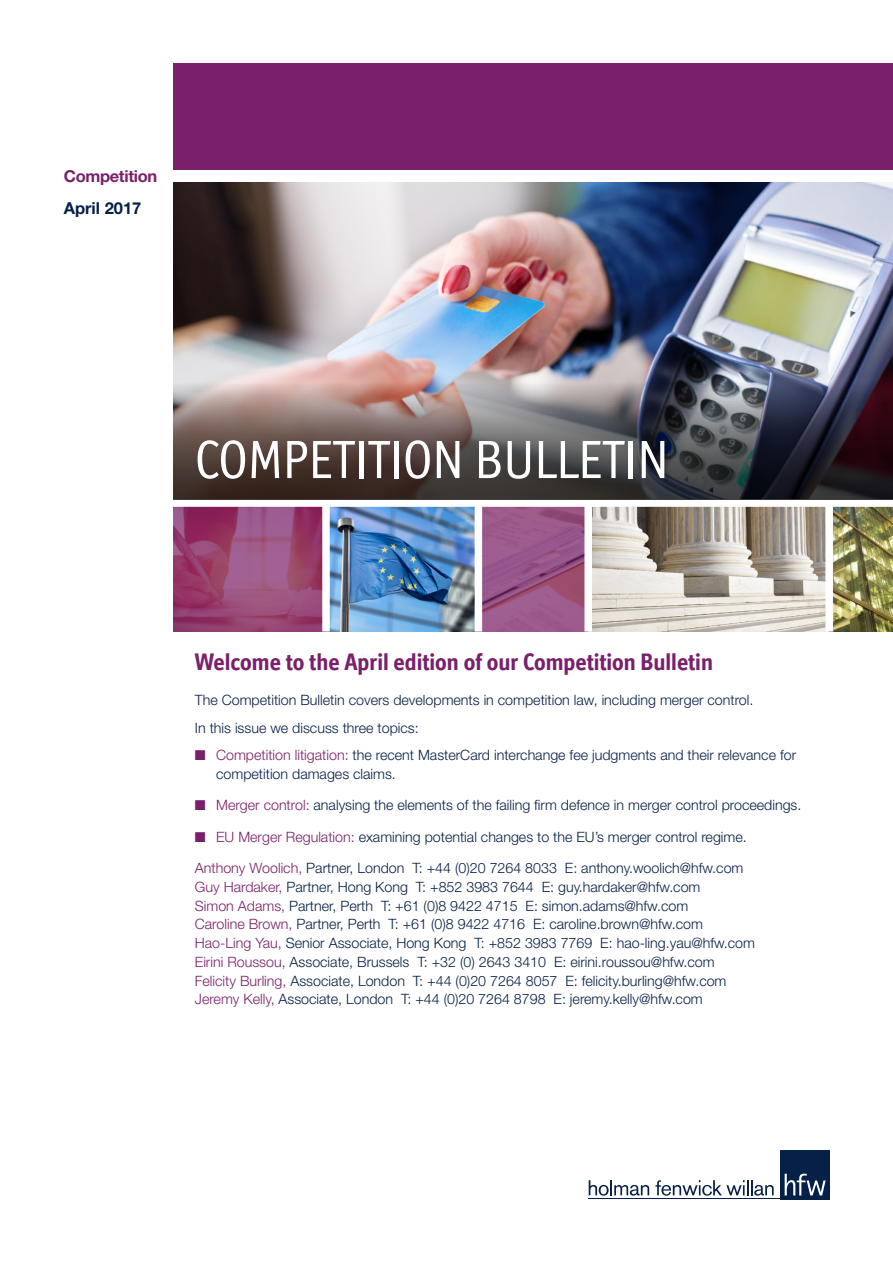
<style>
.page{position:relative;width:893px;height:1263px;background:#fff}
.page>*{position:absolute;margin:0;border:0;box-sizing:border-box;transform-origin:0 0}
.t1{font:54px "Officina Display ITC Std";color:#fff}
.t2{font:700 24px "Officina Display ITC Std";color:#7a206a}
.t3{font:700 16.5px "Helvetica Neue LT Std";letter-spacing:-.02em;color:#7a206a}
.t4{font:700 16.5px "Helvetica Neue LT Std";color:#062047}
.t5{font:300 14.25px/18.8px "Helvetica Neue LT Std";color:#062047}
.s1{color:#7a206a}
</style>
<div class="page">
<div style="left:780px;top:1150px;width:49px;height:49px;background:#062047"></div>
<svg style="left:589px;top:1180px;width:60px;height:16px"></svg>
<svg style="left:655px;top:1180px;width:119px;height:16px"></svg>
<svg style="left:785px;top:1174px;width:41px;height:21px"></svg>
<hr style="left:588px;top:1198px;width:241px;height:1px;background:#062047">
<div style="left:174px;top:64px;width:719px;height:106px;background:#7a206a"></div>
<img style="left:174px;top:183px;width:719px;height:120px">
<img style="left:174px;top:507px;width:148px;height:124px">
<img style="left:330px;top:507px;width:145px;height:124px">
<img style="left:482px;top:507px;width:102px;height:124px">
<img style="left:592px;top:507px;width:233px;height:124px">
<img style="left:833px;top:507px;width:60px;height:124px">
<img style="left:174px;top:303px;width:719px;height:196px">
<p class="t3" style="left:64px;top:166px;width:95px">Competition</p>
<p class="t4" style="left:64px;top:198px;width:79px">April 2017</p>
<h1 class="t1" style="left:195px;top:428px;width:475px">COMPETITION BULLETIN</h1>
<h2 class="t2" style="left:195px;top:647px;width:520px">Welcome to the April edition of our Competition Bulletin</h2>
<p class="t5" style="left:195px;top:686px;width:560px;line-height:27.3px">The Competition Bulletin covers developments in competition law, including merger control.<br>In this issue we discuss three topics:</p>
<p class="t5" style="left:216px;top:745px;width:581px;text-indent:-21px"><span class="s1">■ Competition litigation:</span> the recent MasterCard interchange fee judgments and their relevance for competition damages claims.</p>
<p class="t5" style="left:195px;top:795px;width:608px"><span class="s1">■ Merger control:</span> analysing the elements of the failing firm defence in merger control proceedings.</p>
<p class="t5" style="left:195px;top:827px;width:553px"><span class="s1">■ EU Merger Regulation:</span> examining potential changes to the EU’s merger control regime.</p>
<p class="t5" style="left:195px;top:858px;width:562px"><span class="s1">Anthony Woolich,</span> Partner, London T: +44 (0)20 7264 8033 E: anthony.woolich@hfw.com <span class="s1">Guy Hardaker,</span> Partner, Hong Kong T: +852 3983 7644 E: guy.hardaker@hfw.com<br><span class="s1">Simon Adams,</span> Partner, Perth T: +61 (0)8 9422 4715 E: simon.adams@hfw.com<br><span class="s1">Caroline Brown,</span> Partner, Perth T: +61 (0)8 9422 4716 E: caroline.brown@hfw.com <span class="s1">Hao-Ling Yau,</span> Senior Associate, Hong Kong T: +852 3983 7769 E: hao-ling.yau@hfw.com <span class="s1">Eirini Roussou,</span> Associate, Brussels T: +32 (0) 2643 3410 E: eirini.roussou@hfw.com <span class="s1">Felicity Burling,</span> Associate, London T: +44 (0)20 7264 8057 E: felicity.burling@hfw.com <span class="s1">Jeremy Kelly,</span> Associate, London T: +44 (0)20 7264 8798 E: jeremy.kelly@hfw.com</p>
</div>
